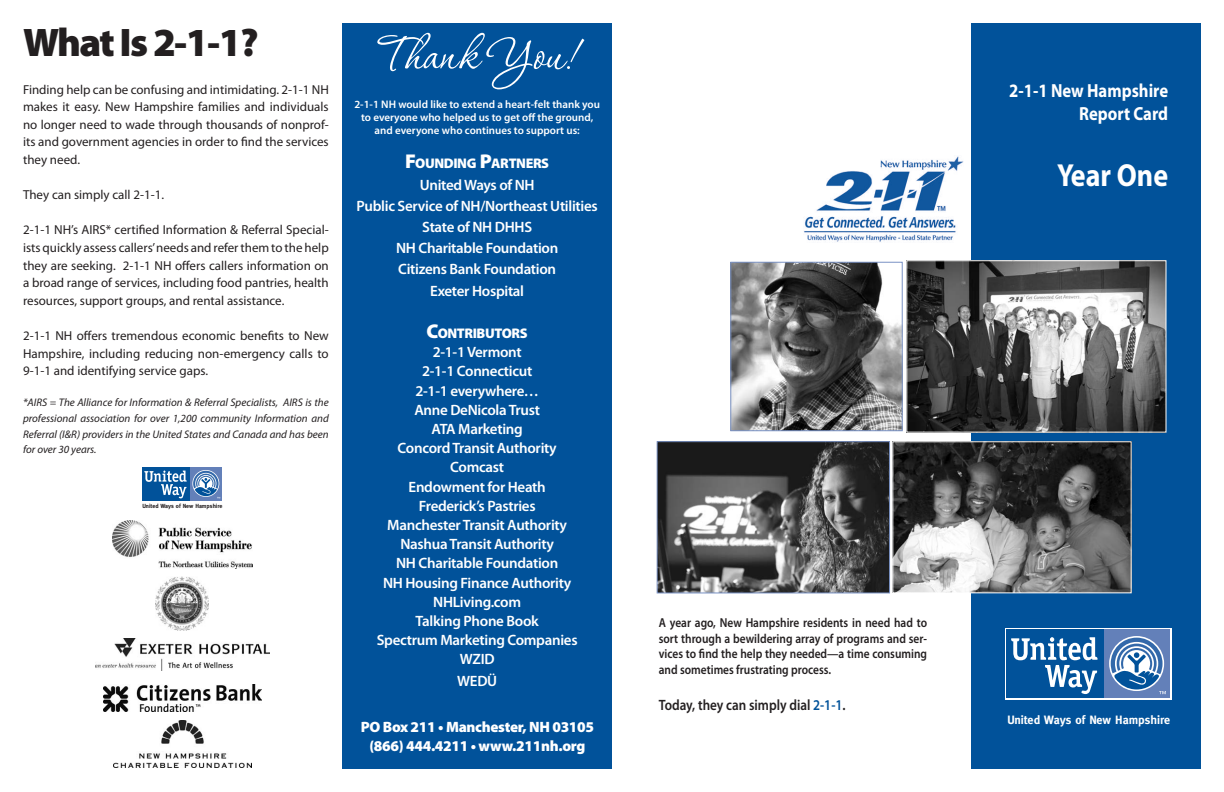
<style>
.page{position:relative;width:1224px;height:792px;background:#fff}
.page>*{position:absolute;margin:0;border:0;box-sizing:border-box;transform-origin:0 0}
.t1{font:60px "P22 Corinthia";color:#fff}
.t2{font:900 40px "Myriad Pro";letter-spacing:-.045em;color:#231f20}
.t3{font:700 32px "Myriad Pro";color:#fff;scale:.88 1}
.t4{font:700 19px "Myriad Pro";color:#fff;scale:.88 1}
.t5{font:600 15px "Myriad Pro";letter-spacing:-.02em;color:#fff}
.t6{font:900 15px "Myriad Pro";letter-spacing:-.02em;color:#fff}
.t7{font:600 15px "Myriad Pro";color:#231f20;scale:.88 1}
.t8{font:900 14px "Myriad Pro";letter-spacing:-.03em;color:#fff}
.t9{font:13px/17.6px "Myriad Pro";color:#231f20;text-align:justify}
.t10{font:600 13px/15.6px "Myriad Pro";color:#231f20;text-align:justify;scale:.88 1}
.t11{font:700 12.1px "Meta";color:#fff}
.t12{font:italic 11px/15.6px "Myriad Pro";color:#231f20;text-align:justify}
.t13{font:600 11px/13.2px "Myriad Pro";color:#fff;text-align:center}
.t14{font:700 5.9px "Meta";color:#231f20}
.s1{font-size:20px}
.s2{color:#01529a}
</style>
<div class="page">
<div style="left:971px;top:23px;width:230px;height:746px;background:#01529a"></div>
<img style="left:732px;top:264px;width:169px;height:165px">
<div style="left:730px;top:262px;width:173px;height:169px;border:1px solid #7a92c4"></div>
<img style="left:908px;top:262px;width:256px;height:169px">
<div style="left:906px;top:260px;width:260px;height:173px;border:1px solid #fff"></div>
<img style="left:659px;top:443px;width:229px;height:148px">
<div style="left:657px;top:441px;width:233px;height:152px;border:1px solid #7a92c4"></div>
<img style="left:894px;top:443px;width:236px;height:148px">
<div style="left:892px;top:441px;width:240px;height:152px;border:1px solid #fff"></div>
<img style="left:804px;top:156px;width:159px;height:86px">
<div style="left:1005px;top:628px;width:166px;height:72px;background:linear-gradient(to right,#fff,#fff)"></div>
<div style="left:1103px;top:630px;width:67px;height:68px;background:#6380b9"></div>
<div style="left:1006px;top:630px;width:97px;height:68px;background:#01529a"></div>
<svg style="left:1111px;top:638px;width:55px;height:56px"></svg>
<svg style="left:1011px;top:637px;width:87px;height:57px"></svg>
<div style="left:342px;top:23px;width:270px;height:746px;background:#01529a"></div>
<img style="left:104px;top:685px;width:157px;height:27px">
<img style="left:95px;top:639px;width:175px;height:31px">
<img style="left:114px;top:720px;width:138px;height:47px">
<img style="left:113px;top:520px;width:139px;height:48px">
<img style="left:155px;top:576px;width:54px;height:55px">
<div style="left:190px;top:467px;width:32px;height:34px;background:#6380b9"></div>
<svg style="left:192px;top:470px;width:27px;height:27px"></svg>
<div style="left:142px;top:467px;width:48px;height:34px;background:#01529a"></div>
<svg style="left:193px;top:471px;width:27px;height:27px"></svg>
<svg style="left:144px;top:471px;width:43px;height:27px"></svg>
<p class="t2" style="left:23px;top:20px;width:237px">What Is 2-1-1?</p>
<p class="t9" style="left:23px;top:81px;width:307px">Finding help can be confusing and intimidating. 2-1-1 NH makes it easy. New Hampshire families and individuals no longer need to wade through thousands of nonprof&shy;its and government agencies in order to find the services they need.</p>
<p class="t9" style="left:23px;top:186px;width:143px">They can simply call 2-1-1.</p>
<p class="t9" style="left:23px;top:222px;width:307px">2-1-1 NH’s AIRS* certified Information &amp; Referral Special&shy;ists quickly assess callers’ needs and refer them to the help they are seeking. 2-1-1 NH offers callers information on a broad range of services, including food pantries, health resources, support groups, and rental assistance.</p>
<p class="t9" style="left:23px;top:327px;width:307px">2-1-1 NH offers tremendous economic benefits to New Hampshire, including reducing non-emergency calls to 9-1-1 and identifying service gaps.</p>
<p class="t12" style="left:23px;top:395px;width:307px">*AIRS = The Alliance for Information &amp; Referral Specialists, AIRS is the professional association for over 1,200 community Information and Referral (I&amp;R) providers in the United States and Canada and has been for over 30 years.</p>
<p class="t14" style="left:143px;top:502px;width:81px">United Ways of New Hampshire</p>
<p class="t1" style="left:376px;top:23px;width:204px">Thank You!</p>
<p class="t13" style="left:354px;top:98px;width:247px">2-1-1 NH would like to extend a heart-felt thank you to everyone who helped us to get off the ground, and everyone who continues to support us:</p>
<p class="t8" style="left:405px;top:156px;width:145px"><span class="s1">F</span>OUNDING <span class="s1">P</span>ARTNERS</p>
<p class="t5" style="left:420px;top:176px;width:116px">United Ways of NH</p>
<p class="t5" style="left:357px;top:198px;width:243px">Public Service of NH/Northeast Utilities</p>
<p class="t5" style="left:422px;top:219px;width:111px">State of NH DHHS</p>
<p class="t5" style="left:396px;top:240px;width:164px">NH Charitable Foundation</p>
<p class="t5" style="left:398px;top:261px;width:159px">Citizens Bank Foundation</p>
<p class="t5" style="left:430px;top:282px;width:95px">Exeter Hospital</p>
<p class="t8" style="left:427px;top:325px;width:103px"><span class="s1">C</span>ONTRIBUTORS</p>
<p class="t5" style="left:433px;top:344px;width:91px">2-1-1 Vermont</p>
<p class="t5" style="left:422px;top:363px;width:112px">2-1-1 Connecticut</p>
<p class="t5" style="left:415px;top:382px;width:125px">2-1-1 everywhere…</p>
<p class="t5" style="left:414px;top:402px;width:127px">Anne DeNicola Trust</p>
<p class="t5" style="left:432px;top:421px;width:93px">ATA Marketing</p>
<p class="t5" style="left:398px;top:440px;width:161px">Concord Transit Authority</p>
<p class="t5" style="left:450px;top:459px;width:55px">Comcast</p>
<p class="t5" style="left:409px;top:478px;width:139px">Endowment for Heath</p>
<p class="t5" style="left:419px;top:498px;width:118px">Frederick’s Pastries</p>
<p class="t5" style="left:387px;top:517px;width:181px">Manchester Transit Authority</p>
<p class="t5" style="left:400px;top:536px;width:155px">Nashua Transit Authority</p>
<p class="t5" style="left:396px;top:555px;width:164px">NH Charitable Foundation</p>
<p class="t5" style="left:383px;top:574px;width:190px">NH Housing Finance Authority</p>
<p class="t5" style="left:433px;top:594px;width:89px">NHLiving.com</p>
<p class="t5" style="left:416px;top:613px;width:125px">Talking Phone Book</p>
<p class="t5" style="left:377px;top:632px;width:202px">Spectrum Marketing Companies</p>
<p class="t5" style="left:460px;top:651px;width:36px">WZID</p>
<p class="t5" style="left:457px;top:672px;width:42px">WEDÜ</p>
<p class="t6" style="left:361px;top:719px;width:235px">PO Box 211 • Manchester, NH 03105</p>
<p class="t6" style="left:369px;top:738px;width:218px">(866) 444.4211 • www.211nh.org</p>
<p class="t10" style="left:659px;top:615px;width:306px">A year ago, New Hampshire residents in need had to sort through a bewildering array of programs and ser&shy;vices to find the help they needed—a time consuming and sometimes frustrating process.</p>
<p class="t7" style="left:659px;top:697px;width:214px">Today, they can simply dial <span class="s2">2-1-1</span>.</p>
<p class="t4" style="left:1009px;top:80px;width:182px">2-1-1 New Hampshire</p>
<p class="t4" style="left:1079px;top:103px;width:103px">Report Card</p>
<p class="t3" style="left:1057px;top:158px;width:128px">Year One</p>
<p class="t11" style="left:1008px;top:713px;width:164px">United Ways of New Hampshire</p>
</div>
